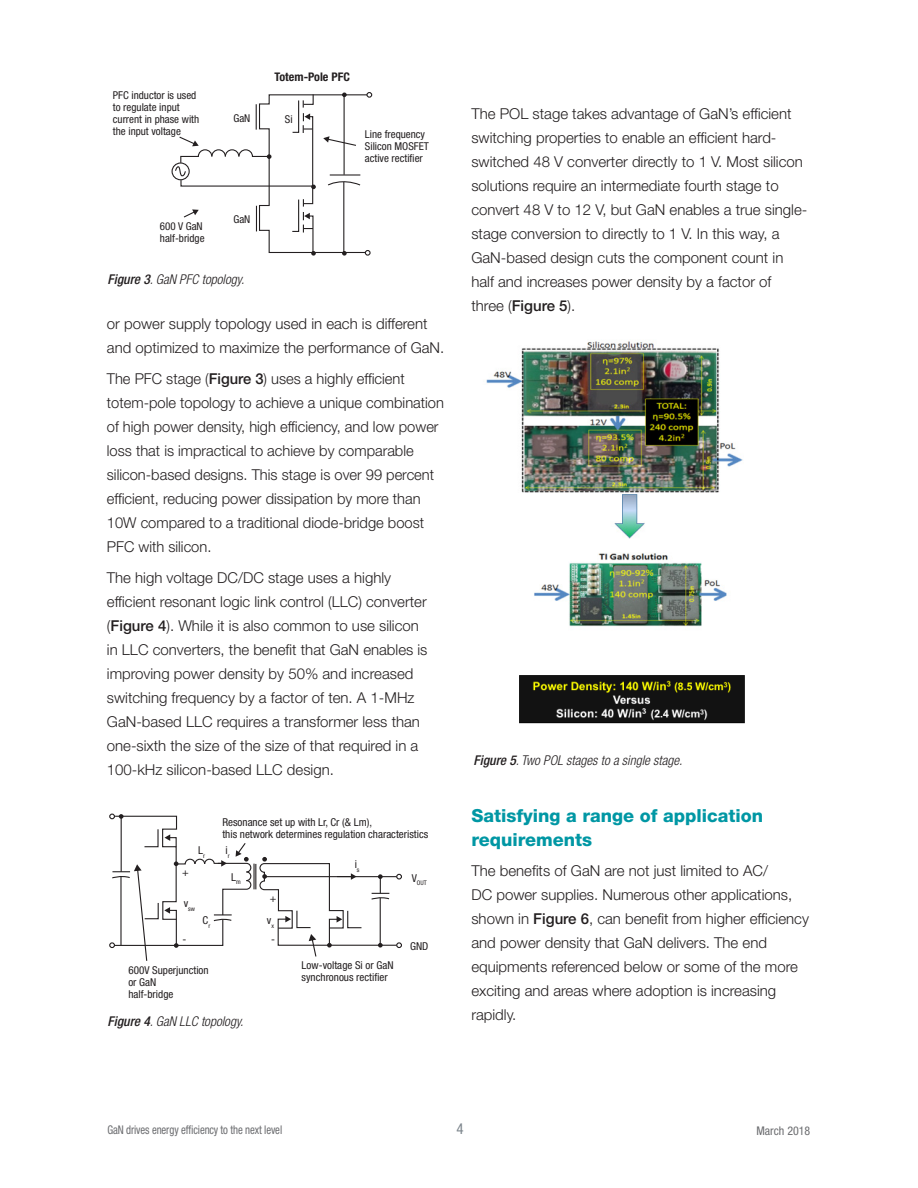
<style>
.page{position:relative;width:918px;height:1188px;background:#fff}
.page>*{position:absolute;margin:0;border:0;box-sizing:border-box;transform-origin:0 0}
.t1{font:800 18px/24px "Helvetica Neue LT Std";color:#0097a4}
.t2{font:300 15px/24px "Helvetica Neue LT Std";color:#231f20}
.t3{font:condensed 15px "Helvetica Neue LT Std";color:#7d868d}
.t4{font:italic 300 condensed 13.5px "Helvetica Neue LT Std";color:#231f20}
.t5{font:condensed 12px "Helvetica Neue LT Std";letter-spacing:-.01em;color:#6c6d70;scale:.9 1}
.t6{font:condensed 12px "Helvetica Neue LT Std";letter-spacing:-.01em;color:#6c6d70}
.t7{font:700 condensed 11.85px "Helvetica Neue LT Std";color:#231f20}
.t8{font:condensed 10.95px/12px "Helvetica Neue LT Std";color:#231f20}
.t9{font:condensed 10.8px/11.9px "Helvetica Neue LT Std";color:#231f20}
.t10{font:condensed 6.3px "Helvetica Neue LT Std";color:#231f20}
.s1{font-weight:500}
</style>
<div class="page">
<div style="left:172px;top:162px;width:18px;height:18px;border:1px solid #231f20;border-radius:50%"></div>
<svg style="left:174px;top:92px;width:198px;height:164px"></svg>
<svg style="left:109px;top:814px;width:293px;height:147px"></svg>
<img style="left:486px;top:341px;width:257px;height:198px">
<img style="left:534px;top:553px;width:193px;height:74px">
<img style="left:519px;top:675px;width:226px;height:49px">
<p class="t9" style="left:113px;top:89px;width:88px">PFC inductor is used to regulate input current in phase with the input voltage</p>
<p class="t7" style="left:275px;top:70px;width:77px">Totem-Pole PFC</p>
<p class="t9" style="left:233px;top:112px;width:18px">GaN</p>
<p class="t9" style="left:285px;top:113px;width:9px">Si</p>
<p class="t9" style="left:365px;top:128px;width:66px">Line frequency<br>Silicon MOSFET active rectifier</p>
<p class="t9" style="left:160px;top:220px;width:46px">600 V GaN half-bridge</p>
<p class="t9" style="left:233px;top:213px;width:18px">GaN</p>
<p class="t4" style="left:107px;top:272px;width:138px"><span class="s1">Figure 3</span>. GaN PFC topology.</p>
<p class="t2" style="left:107px;top:311px;width:339px">or power supply topology used in each is different and optimized to maximize the performance of GaN.</p>
<p class="t2" style="left:107px;top:366px;width:339px">The PFC stage (<span class="s1">Figure 3</span>) uses a highly efficient totem-pole topology to achieve a unique combination of high power density, high efficiency, and low power loss that is impractical to achieve by comparable silicon-based designs. This stage is over 99 percent efficient, reducing power dissipation by more than 10W compared to a traditional diode-bridge boost PFC with silicon.</p>
<p class="t2" style="left:107px;top:565px;width:322px">The high voltage DC/DC stage uses a highly efficient resonant logic link control (LLC) converter (<span class="s1">Figure 4</span>). While it is also common to use silicon in LLC converters, the benefit that GaN enables is improving power density by 50% and increased switching frequency by a factor of ten. A 1-MHz GaN-based LLC requires a transformer less than one-sixth the size of the size of that required in a 100-kHz silicon-based LLC design.</p>
<p class="t8" style="left:182px;top:866px;width:8px">+</p>
<p class="t8" style="left:198px;top:844px;width:8px">L<sub>r</sub></p>
<p class="t8" style="left:222px;top:817px;width:207px">Resonance set up with Lr, Cr (&amp; Lm),<br>this network determines regulation characteristics</p>
<p class="t8" style="left:225px;top:844px;width:6px">i<sub>r</sub></p>
<p class="t8" style="left:231px;top:871px;width:11px">L<sub>m</sub></p>
<p class="t8" style="left:355px;top:858px;width:6px">i<sub>s</sub></p>
<p class="t10" style="left:412px;top:879px;width:17px"><sup>V</sup>OUT</p>
<p class="t10" style="left:184px;top:905px;width:13px"><sup>v</sup>sw</p>
<p class="t8" style="left:183px;top:933px;width:5px">-</p>
<p class="t8" style="left:270px;top:892px;width:8px">+</p>
<p class="t8" style="left:271px;top:933px;width:5px">-</p>
<p class="t8" style="left:203px;top:914px;width:9px">C<sub>r</sub></p>
<p class="t8" style="left:267px;top:914px;width:9px">v<sub>x</sub></p>
<p class="t8" style="left:128px;top:964px;width:82px">600V Superjunction or GaN<br>half-bridge</p>
<p class="t4" style="left:107px;top:1014px;width:138px"><span class="s1">Figure 4</span>. GaN LLC topology.</p>
<p class="t8" style="left:302px;top:959px;width:93px">Low-voltage Si or GaN synchronous rectifier</p>
<p class="t8" style="left:410px;top:940px;width:20px">GND</p>
<p class="t2" style="left:471px;top:101px;width:337px">The POL stage takes advantage of GaN’s efficient switching properties to enable an efficient hard&shy;switched 48 V converter directly to 1 V. Most silicon solutions require an intermediate fourth stage to convert 48 V to 12 V, but GaN enables a true single&shy;stage conversion to directly to 1 V. In this way, a GaN-based design cuts the component count in half and increases power density by a factor of three (<span class="s1">Figure 5</span>).</p>
<p class="t4" style="left:473px;top:753px;width:210px"><span class="s1">Figure 5</span>. Two POL stages to a single stage.</p>
<p class="t1" style="left:471px;top:803px;width:293px">Satisfying a range of application requirements</p>
<p class="t2" style="left:471px;top:859px;width:339px">The benefits of GaN are not just limited to AC/<br>DC power supplies. Numerous other applications, shown in <span class="s1">Figure 6</span>, can benefit from higher efficiency and power density that GaN delivers. The end equipments referenced below or some of the more exciting and areas where adoption is increasing rapidly.</p>
<p class="t5" style="left:107px;top:1123px;width:196px">GaN drives energy efficiency to the next level</p>
<p class="t3" style="left:456px;top:1120px;width:9px">4</p>
<p class="t6" style="left:757px;top:1124px;width:55px">March 2018</p>
</div>
